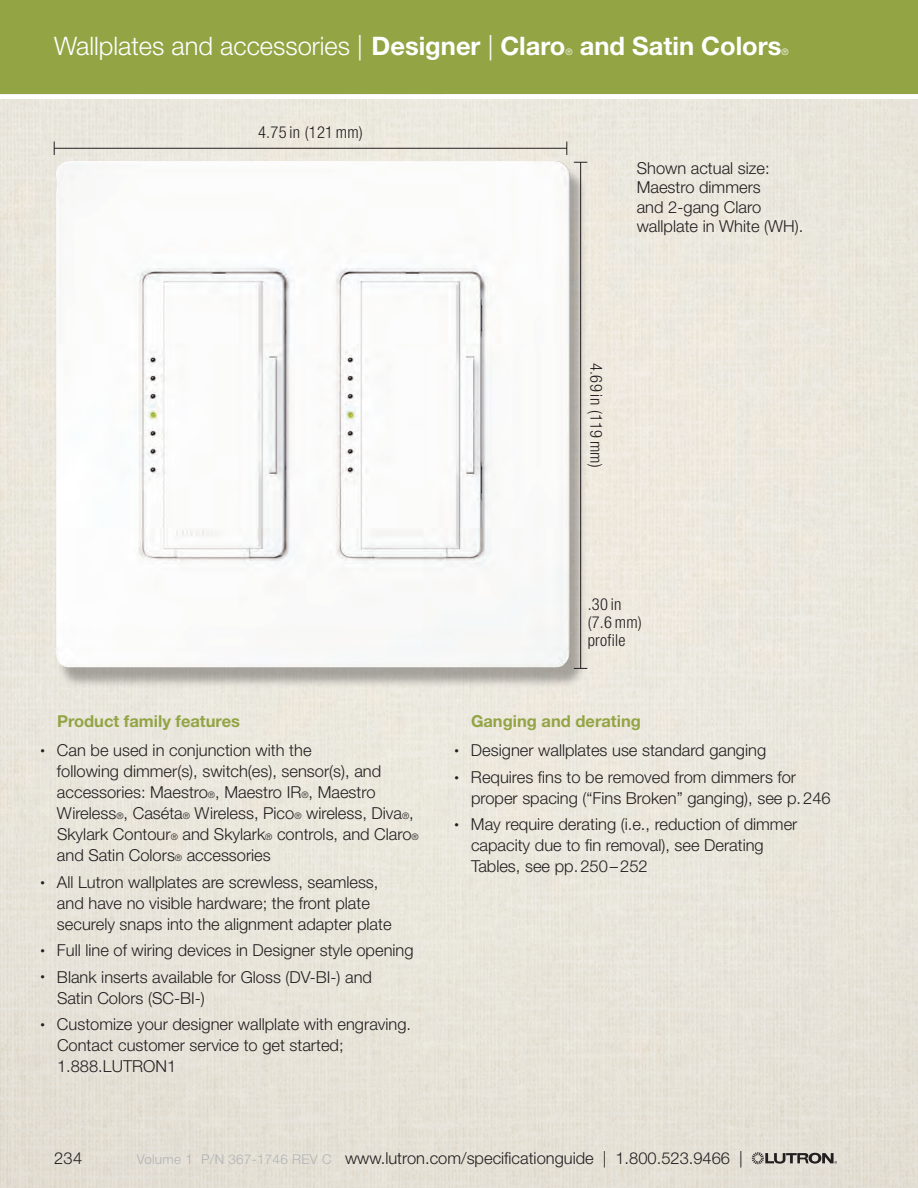
<style>
.page{position:relative;width:918px;height:1188px;background:#fff}
.page>*{position:absolute;margin:0;border:0;box-sizing:border-box;transform-origin:0 0}
.t1{font:300 25.5px "Helvetica Neue LT Std";color:#fff}
.t2{font:700 25.5px "Helvetica Neue LT Std";color:#fff}
.Wallbox_Light_Text{font:300 16.5px/21px "Helvetica Neue LT Std";color:#231f20}
.Light_Text{font:300 16.5px/19.5px "Helvetica Neue LT Std";color:#231f20}
.Wallbox_Light_Conden{font:300 condensed 16.5px/18px "Helvetica Neue LT Std";letter-spacing:.02em;color:#231f20}
.Wallbox_Front_Bold_1{font:700 16.5px "Helvetica Neue LT Std";color:#93a445}
.t3{font:300 9px "Helvetica Neue LT Std";color:#fff}
.s1{font-weight:700}
.s2{font-size:9px}
.s3{font-size:13.5px;color:#b2b3b7}
</style>
<div class="page">
<img style="left:0;top:99px;width:918px;height:1089px">
<div style="left:57px;top:166px;width:530px;height:523px;background:#231f20;opacity:.35"></div>
<img style="left:56px;top:161px;width:515px;height:506px">
<svg style="left:567px;top:142px;width:1px;height:13px"></svg>
<hr style="left:54px;top:148px;width:513px;height:1px;background:#231f20">
<svg style="left:54px;top:142px;width:1px;height:13px"></svg>
<hr style="left:580px;top:162px;width:1px;height:506px;background:#231f20">
<svg style="left:574px;top:162px;width:13px;height:1px"></svg>
<svg style="left:574px;top:668px;width:13px;height:1px"></svg>
<svg style="left:752px;top:1152px;width:85px;height:12px"></svg>
<div style="left:0;top:0;width:918px;height:94px;background:#93a445"></div>
<p class="t1" style="left:54px;top:31px;width:513px">Wallplates and accessories | <span class="s1">Designer</span> | <span class="s1">Claro</span></p>
<p class="t3" style="left:566px;top:47px;width:9px">®</p>
<p class="t2" style="left:580px;top:30px;width:203px">and Satin Colors</p>
<p class="t3" style="left:781px;top:47px;width:9px">®</p>
<p class="Wallbox_Light_Conden" style="left:258px;top:123px;width:106px">4.75 in (121mm)</p>
<p class="Light_Text" style="left:637px;top:158px;width:168px">Shown actual size:<br>Maestro dimmers<br>and 2-gang Claro wallplate in White (WH).</p>
<p class="Wallbox_Light_Conden" style="left:606px;top:363px;width:106px;rotate:90deg">4.69 in (119mm)</p>
<p class="Wallbox_Light_Conden" style="left:588px;top:596px;width:56px">.30 in (7.6mm) profile</p>
<p class="Wallbox_Front_Bold_1" style="left:57px;top:711px;width:185px">Product family features</p>
<p class="Wallbox_Light_Text" style="left:57px;top:740px;width:363px;text-indent:-16px"><span class="s2">•</span> Can be used in conjunction with the<br>following dimmer(s), switch(es), sensor(s), and accessories: Maestro<span class="s2">®</span>, Maestro IR<span class="s2">®</span>, Maestro Wireless<span class="s2">®</span>, Caséta<span class="s2">®</span> Wireless, Pico<span class="s2">®</span> wireless, Diva<span class="s2">®</span>, Skylark Contour<span class="s2">®</span> and Skylark<span class="s2">®</span> controls, and Claro<span class="s2">® </span>and Satin Colors<span class="s2">®</span> accessories</p>
<p class="Wallbox_Light_Text" style="left:57px;top:871px;width:336px;text-indent:-16px"><span class="s2">•</span> All Lutron wallplates are screwless, seamless, and have no visible hardware; the front plate securely snaps into the alignment adapter plate</p>
<p class="Wallbox_Light_Text" style="left:40px;top:939px;width:375px"><span class="s2">•</span> Full line of wiring devices in Designer style opening</p>
<p class="Wallbox_Light_Text" style="left:57px;top:966px;width:317px;text-indent:-16px"><span class="s2">•</span> Blank inserts available for Gloss (DV-BI-) and<br>Satin Colors (SC-BI-)</p>
<p class="Wallbox_Light_Text" style="left:57px;top:1013px;width:356px;text-indent:-16px"><span class="s2">•</span> Customize your designer wallplate with engraving.<br>Contact customer service to get started;<br>1.888.LUTRON1</p>
<p class="Wallbox_Front_Bold_1" style="left:471px;top:711px;width:171px">Ganging and derating</p>
<p class="Wallbox_Light_Text" style="left:454px;top:740px;width:313px"><span class="s2">•</span> Designer wallplates use standard ganging</p>
<p class="Wallbox_Light_Text" style="left:471px;top:766px;width:361px;text-indent:-16px"><span class="s2">•</span> Requires fins to be removed from dimmers for proper spacing (“Fins Broken” ganging), see p.246</p>
<p class="Wallbox_Light_Text" style="left:471px;top:813px;width:328px;text-indent:-16px"><span class="s2">•</span> May require derating (i.e., reduction of dimmer capacity due to fin removal), see Derating<br>Tables, see pp.250–252</p>
<p class="Wallbox_Light_Text" style="left:54px;top:1147px;width:30px">234</p>
<p class="Wallbox_Light_Text" style="left:137px;top:1148px;width:607px"><span class="s3">Volume 1 P/N 367-1746 REV C</span> www.lutron.com/specificationguide | 1.800.523.9466 |</p>
</div>
